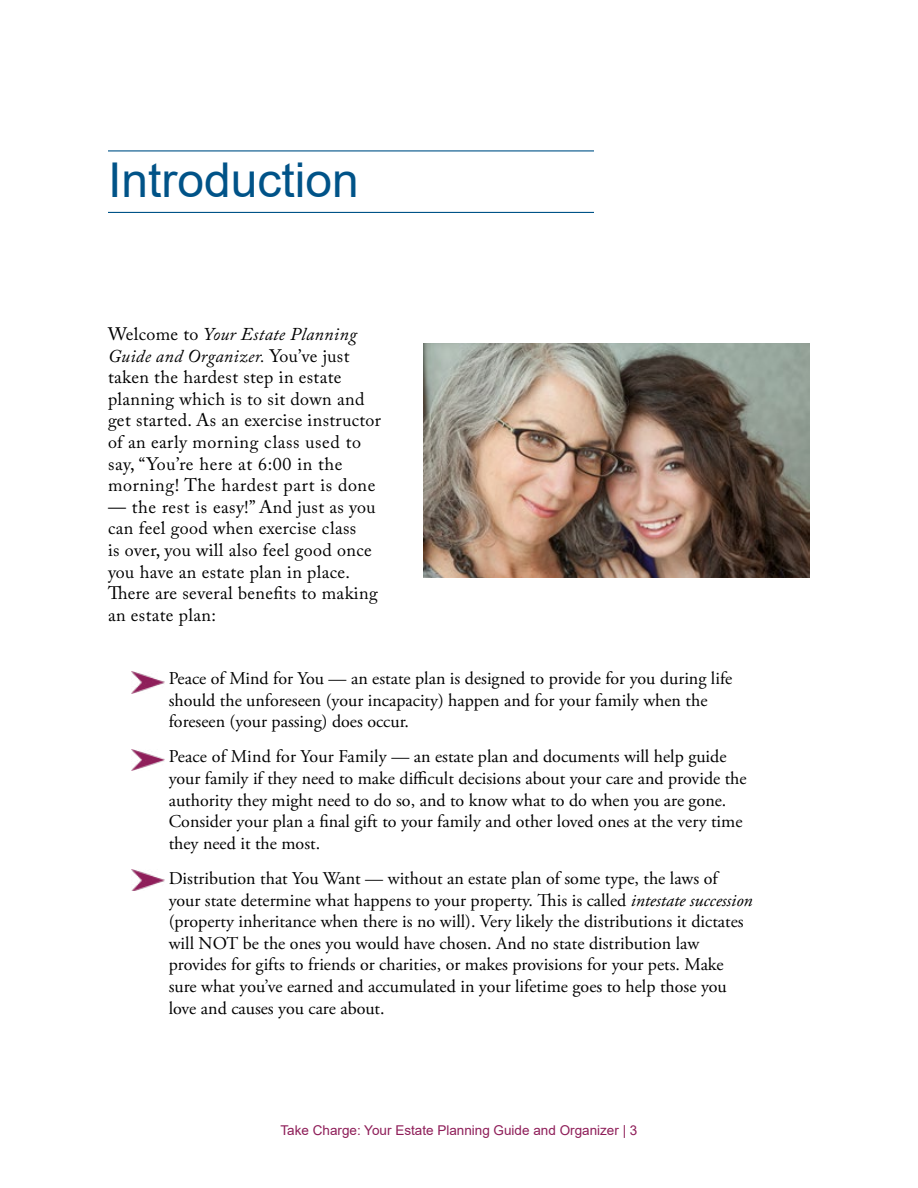
<style>
.page{position:relative;width:918px;height:1188px;background:#fff}
.page>*{position:absolute;margin:0;border:0;box-sizing:border-box;transform-origin:0 0}
.t1{font:48px "Arial";color:#005388}
.t2{font:18px/21.6px "Adobe Garamond Pro";color:#000}
.t3{font:18px/21.6px "Adobe Caslon Pro";letter-spacing:.02em;color:#000}
.t4{font:13.5px "Arial";color:#8e1d58}
.s1{font-style:italic}
</style>
<div class="page">
<img style="left:423px;top:343px;width:387px;height:235px">
<hr style="left:108px;top:212px;width:486px;height:1px;background:#005388">
<hr style="left:108px;top:150px;width:486px;height:1px;background:#005388">
<img style="left:132px;top:672px;width:32px;height:21px">
<img style="left:132px;top:749px;width:32px;height:22px">
<img style="left:132px;top:869px;width:32px;height:22px">
<h1 class="t1" style="left:108px;top:147px;width:252px">Introduction</h1>
<p class="t3" style="left:108px;top:323px;width:275px">Welcome to <span class="s1">Your Estate Planning<br>Guide and Organizer.</span> You’ve just taken the hardest step in estate planning which is to sit down and get started. As an exercise instructor of an early morning class used to say, “You’re here at 6:00 in the morning! The hardest part is done</p>
<p class="t3" style="left:108px;top:496px;width:271px">— the rest is easy!” And just as you can feel good when exercise class<br>is over, you will also feel good once you have an estate plan in place.<br>There are several benefits to making an estate plan:</p>
<p class="t2" style="left:169px;top:668px;width:565px">Peace of Mind for You — an estate plan is designed to provide for you during life should the unforeseen (your incapacity) happen and for your family when the foreseen (your passing) does occur.</p>
<p class="t2" style="left:169px;top:747px;width:579px">Peace of Mind for Your Family — an estate plan and documents will help guide your family if they need to make difficult decisions about your care and provide the authority they might need to do so, and to know what to do when you are gone.<br>Consider your plan a final gift to your family and other loved ones at the very time they need it the most.</p>
<p class="t2" style="left:169px;top:868px;width:585px">Distribution that You Want — without an estate plan of some type, the laws of your state determine what happens to your property. This is called <span class="s1">intestate succession </span>(property inheritance when there is no will). Very likely the distributions it dictates will NOT be the ones you would have chosen. And no state distribution law provides for gifts to friends or charities, or makes provisions for your pets. Make sure what you’ve earned and accumulated in your lifetime goes to help those you love and causes you care about.</p>
<p class="t4" style="left:281px;top:1121px;width:358px">Take Charge: Your Estate Planning Guide and Organizer | 3</p>
</div>
